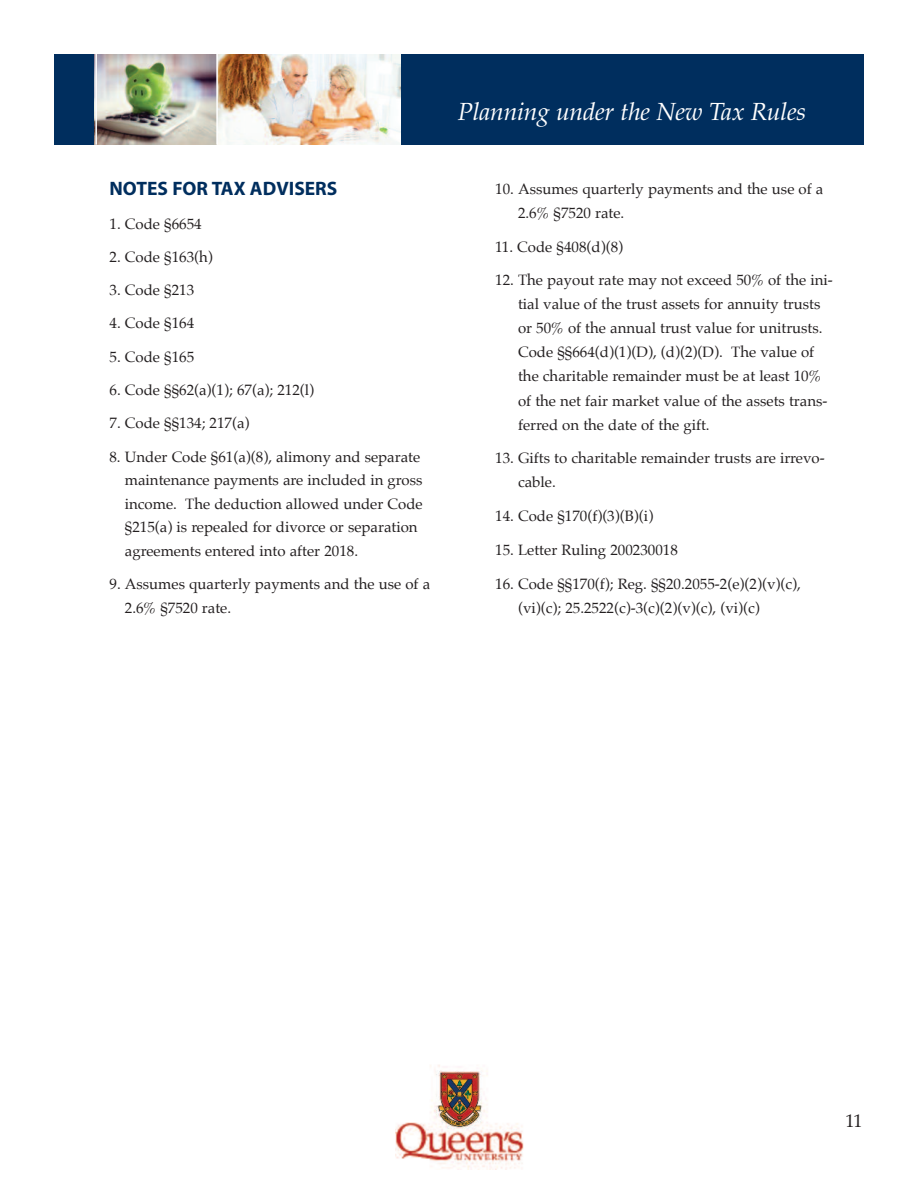
<style>
.page{position:relative;width:918px;height:1188px;background:#fff}
.page>*{position:absolute;margin:0;border:0;box-sizing:border-box;transform-origin:0 0}
.t1{font:italic 24.75px "Palatino";letter-spacing:-.01em;color:#fff}
.t2{font:700 19.5px "Myriad";color:#002e5e}
.t3{font:18px "Palatino";color:#231f20}
.t4{font:15px/24px "Palatino";color:#231f20}
</style>
<div class="page">
<div style="left:54px;top:54px;width:810px;height:91px;background:#002e5e"></div>
<img style="left:97px;top:54px;width:303px;height:91px">
<hr style="left:216px;top:54px;width:2px;height:91px;background:#fff">
<hr style="left:95px;top:54px;width:2px;height:91px;background:#fff">
<img style="left:396px;top:1065px;width:128px;height:105px">
<h2 class="t2" style="left:110px;top:181px;width:229px">NOTES FOR TAX ADVISERS</h2>
<p class="t4" style="left:110px;top:213px;width:94px">1. Code §6654</p>
<p class="t4" style="left:110px;top:246px;width:105px">2. Code §163(h)</p>
<p class="t4" style="left:110px;top:279px;width:86px">3. Code §213</p>
<p class="t4" style="left:110px;top:312px;width:86px">4. Code §164</p>
<p class="t4" style="left:110px;top:346px;width:86px">5. Code §165</p>
<p class="t4" style="left:110px;top:379px;width:206px">6. Code §§62(a)(1); 67(a); 212(l)</p>
<p class="t4" style="left:110px;top:412px;width:142px">7. Code §§134; 217(a)</p>
<p class="t4" style="left:125px;top:446px;width:299px;line-height:23.5px;text-indent:-15px">8. Under Code §61(a)(8), alimony and separate maintenance payments are included in gross income. The deduction allowed under Code §215(a) is repealed for divorce or separation agreements entered into after 2018.</p>
<p class="t4" style="left:125px;top:573px;width:307px;line-height:23.5px;text-indent:-15px">9. Assumes quarterly payments and the use of a<br>2.6% §7520 rate.</p>
<h1 class="t1" style="left:458px;top:101px;width:350px">Planning under the New Tax Rules</h1>
<p class="t4" style="left:518px;top:178px;width:307px;text-indent:-23px">10. Assumes quarterly payments and the use of a<br>2.6% §7520 rate.</p>
<p class="t4" style="left:495px;top:236px;width:129px">11. Code §408(d)(8)</p>
<p class="t4" style="left:518px;top:269px;width:316px;text-indent:-23px">12. The payout rate may not exceed 50% of the ini&shy;tial value of the trust assets for annuity trusts or 50% of the annual trust value for unitrusts.<br>Code §§664(d)(1)(D), (d)(2)(D). The value of the charitable remainder must be at least 10% of the net fair market value of the assets trans&shy;ferred on the date of the gift.</p>
<p class="t4" style="left:518px;top:447px;width:308px;text-indent:-23px">13. Gifts to charitable remainder trusts are irrevo&shy;cable.</p>
<p class="t4" style="left:495px;top:505px;width:160px">14. Code §170(f)(3)(B)(i)</p>
<p class="t4" style="left:495px;top:539px;width:184px">15. Letter Ruling 200230018</p>
<p class="t4" style="left:518px;top:572px;width:284px;text-indent:-23px">16. Code §§170(f); Reg. §§20.2055-2(e)(2)(v)(c), (vi)(c); 25.2522(c)-3(c)(2)(v)(c), (vi)(c)</p>
<p class="t3" style="left:845px;top:1113px;width:19px">11</p>
</div>
